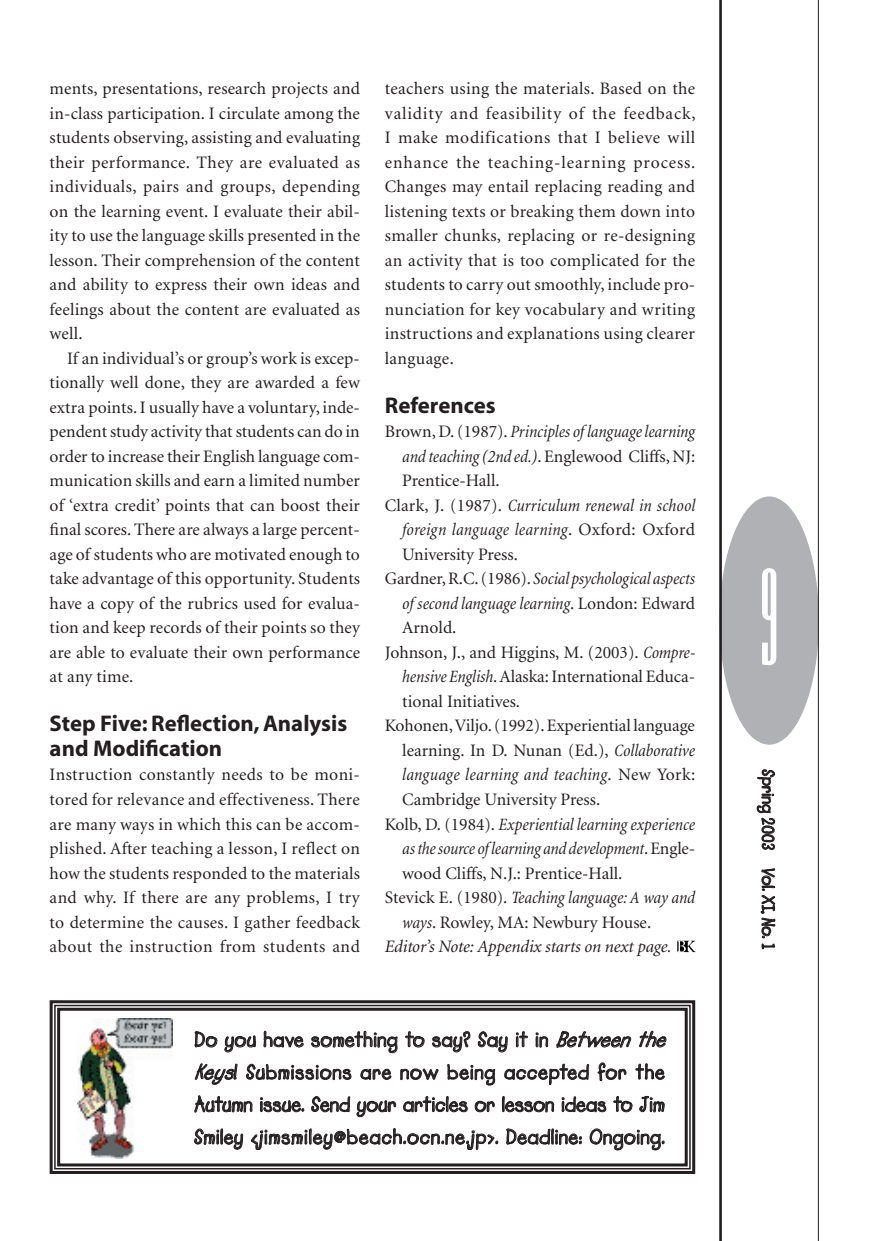
<style>
.page{position:relative;width:874px;height:1241px;background:#fff}
.page>*{position:absolute;margin:0;border:0;box-sizing:border-box;transform-origin:0 0}
.t1{font:126px "STF Chevron";color:#fff;scale:.67 1}
._2c_Subhead_2{font:700 22.75px/24.5px "Myriad";color:#231f20}
._1a_Body_1st{font:700 21px/32.4px "Lemonade ICG";letter-spacing:.01em;color:#231f20}
._1a_Body_1st-2{font:17.5px/24.5px "Minion";letter-spacing:.02em;color:#231f20;text-align:justify}
._1b_Body_w_Indent{font:17.5px/24.5px "Minion";letter-spacing:.01em;color:#231f20;text-align:justify}
._1c_Body_Hanging{font:17.5px/24.5px "Minion";color:#231f20;text-align:justify}
._1c_Body_Hanging-2{font:italic condensed 17.5px/24.5px "Minion";letter-spacing:-.005em;color:#231f20;text-align:justify}
._1c_Body_Hanging-3{font:italic 17.5px "Minion";letter-spacing:-.01em;color:#231f20}
.t2{font:700 17.5px "Lemonade ICG";color:#231f20}
.s1{font-style:italic;font-stretch:condensed}
.s2{font-style:normal;font-stretch:normal}
.s3{font-style:italic}
</style>
<div class="page">
<div style="left:719px;top:496px;width:99px;height:248px;background:#b0b1b5;border-radius:50%"></div>
<hr style="left:718px;top:0;width:3px;height:1240px;background:#231f20">
<hr style="left:817px;top:0;width:1px;height:1240px;background:#231f20">
<svg style="left:756px;top:769px;width:18px;height:80px"></svg>
<svg style="left:760px;top:868px;width:16px;height:69px"></svg>
<svg style="left:761px;top:943px;width:13px;height:6px"></svg>
<svg style="left:762px;top:568px;width:15px;height:98px"></svg>
<svg style="left:677px;top:940px;width:18px;height:11px"></svg>
<svg style="left:49px;top:1000px;width:647px;height:174px"></svg>
<div style="left:54px;top:1004px;width:636px;height:165px;border:2px solid #231f20"></div>
<div style="left:57px;top:1007px;width:630px;height:159px;border:3px solid #231f20"></div>
<img style="left:78px;top:1018px;width:94px;height:140px">
<p class="_1a_Body_1st-2" style="left:50px;top:77px;width:312px">ments, presentations, research projects and in-class participation. I circulate among the students observing, assisting and evaluating their performance. They are evaluated as individuals, pairs and groups, depending on the learning event. I evaluate their abil&shy;ity to use the language skills presented in the lesson. Their comprehension of the content and ability to express their own ideas and feelings about the content are evaluated as well.</p>
<p class="_1b_Body_w_Indent" style="left:50px;top:346px;width:312px;text-indent:17px">If an individual’s or group’s work is excep&shy;tionally well done, they are awarded a few extra points. I usually have a voluntary, inde&shy;pendent study activity that students can do in order to increase their English language com&shy;munication skills and earn a limited number of ‘extra credit’ points that can boost their final scores. There are always a large percent&shy;age of students who are motivated enough to take advantage of this opportunity. Students have a copy of the rubrics used for evalua&shy;tion and keep records of their points so they are able to evaluate their own performance at any time.</p>
<p class="_2c_Subhead_2" style="left:50px;top:712px;width:299px">Step Five: Reflection, Analysis and Modification</p>
<p class="_1a_Body_1st-2" style="left:50px;top:763px;width:312px">Instruction constantly needs to be moni&shy;tored for relevance and effectiveness. There are many ways in which this can be accom&shy;plished. After teaching a lesson, I reflect on how the students responded to the materials and why. If there are any problems, I try to determine the causes. I gather feedback about the instruction from students and</p>
<p class="_1a_Body_1st-2" style="left:384px;top:77px;width:312px">teachers using the materials. Based on the validity and feasibility of the feedback, I make modifications that I believe will enhance the teaching-learning process.<br>Changes may entail replacing reading and listening texts or breaking them down into smaller chunks, replacing or re-designing an activity that is too complicated for the students to carry out smoothly, include pro&shy;nunciation for key vocabulary and writing instructions and explanations using clearer language.</p>
<p class="_2c_Subhead_2" style="left:384px;top:393px;width:112px">References</p>
<p class="_1c_Body_Hanging" style="left:402px;top:420px;width:294px;text-indent:-17px">Brown, D. (1987). <span class="s1">Principles of language learning and teaching (2nd ed.)</span>. Englewood Cliffs, NJ:<br>Prentice-Hall.</p>
<p class="_1c_Body_Hanging-2" style="left:402px;top:493px;width:294px;text-indent:-17px"><span class="s2">Clark, J. (1987).</span> Curriculum renewal in school foreign language learning<span class="s2">. Oxford: Oxford University Press.</span></p>
<p class="_1c_Body_Hanging-2" style="left:402px;top:567px;width:294px;text-indent:-17px"><span class="s2">Gardner, R.C. (1986).</span> Social psychological aspects of second language learning<span class="s2">. London: Edward Arnold.</span></p>
<p class="_1c_Body_Hanging" style="left:402px;top:640px;width:294px;text-indent:-17px">Johnson, J., and Higgins, M. (2003). <span class="s1">Compre&shy;hensive English</span>. Alaska: International Educa&shy;tional Initiatives.</p>
<p class="_1c_Body_Hanging" style="left:402px;top:714px;width:294px;text-indent:-17px">Kohonen, Viljo. (1992). Experiential language learning. In D. Nunan (Ed.), <span class="s1">Collaborative language learning and teaching</span>. New York:<br>Cambridge University Press.</p>
<p class="_1c_Body_Hanging-2" style="left:402px;top:812px;width:294px;text-indent:-17px"><span class="s2">Kolb, D. (1984).</span> Experiential learning experience as the source of learning and development<span class="s2">. Engle&shy;wood Cliffs, N.J.: Prentice-Hall.</span></p>
<p class="_1c_Body_Hanging" style="left:402px;top:885px;width:294px;text-indent:-17px">Stevick E. (1980). <span class="s1">Teaching language: A way and ways</span>. Rowley, MA: Newbury House.</p>
<p class="_1c_Body_Hanging-3" style="left:384px;top:937px;width:288px">Editor’s Note: Appendix starts on next page.</p>
<p class="_1a_Body_1st" style="left:194px;top:1023px;width:481px">Do you have something to say? Say it in <span class="s3">Betweenthe Keys</span>! Submissions are now being accepted for the Autumn issue. Send your articles or lesson ideas to Jim Smiley &lt;jimsmiley@beach.ocn.ne.jp&gt;. Deadline: Ongoing.</p>
<h1 class="t1" style="left:760px;top:555px;width:26px">9</h1>
<p class="t2" style="left:778px;top:769px;width:183px;rotate:90deg">Spring 2003 Vol. XI, No. 1</p>
</div>
